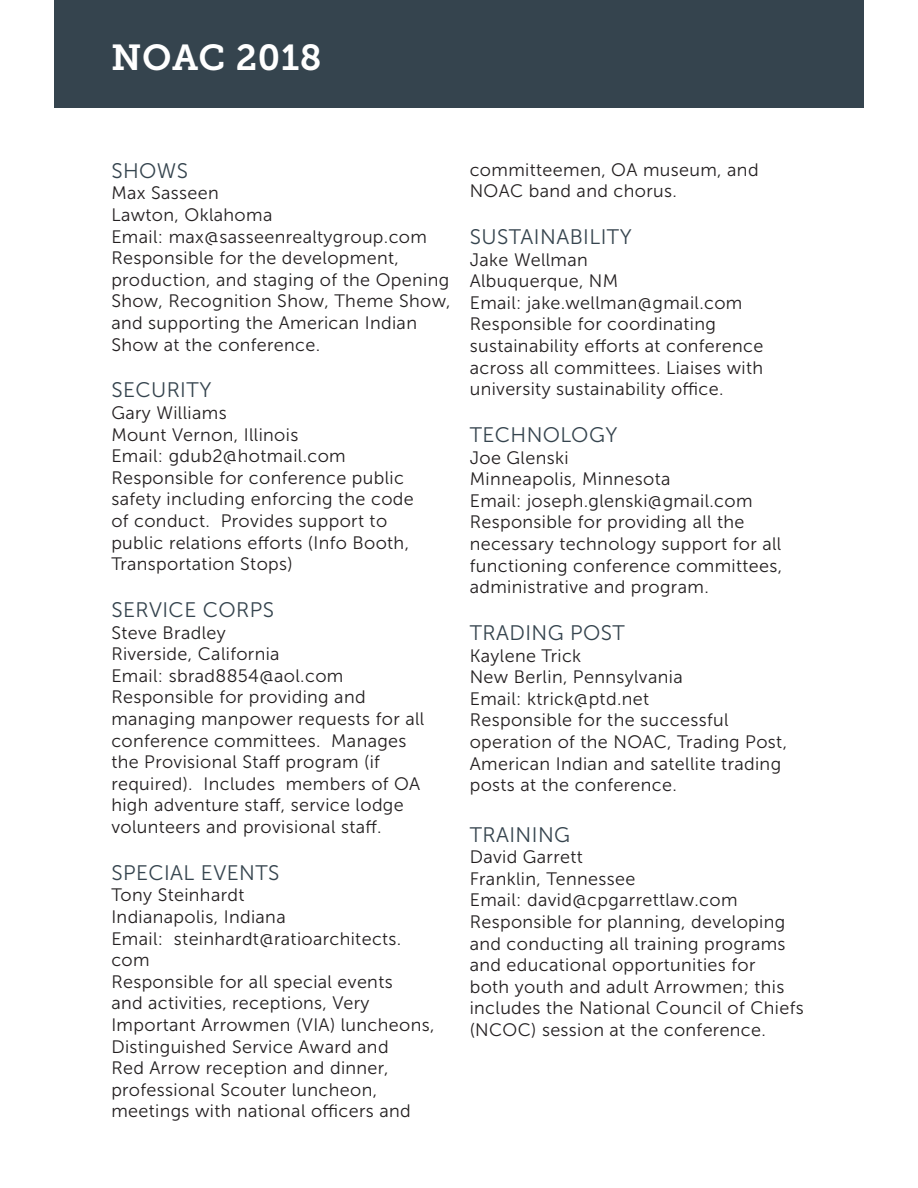
<style>
.page{position:relative;width:918px;height:1188px;background:#fff}
.page>*{position:absolute;margin:0;border:0;box-sizing:border-box;transform-origin:0 0}
.t1{font:36px "Museo Slab 700";letter-spacing:.015em;color:#fff}
.t2{font:21px "Museo Sans 300";letter-spacing:.02em;color:#35444e}
.t3{font:18px/21.6px "Museo Sans 300";letter-spacing:.02em;color:#231f20}
</style>
<div class="page">
<div style="left:54px;top:0;width:810px;height:108px;background:#35444e"></div>
<p class="t1" style="left:111px;top:37px;width:212px">NOAC 2018</p>
<p class="t2" style="left:111px;top:159px;width:78px">SHOWS</p>
<p class="t3" style="left:111px;top:182px;width:109px">Max Sasseen</p>
<p class="t3" style="left:111px;top:204px;width:163px">Lawton, Oklahoma</p>
<p class="t3" style="left:111px;top:226px;width:317px">Email: max@sasseenrealtygroup.com</p>
<p class="t3" style="left:111px;top:247px;width:341px">Responsible for the development, production, and staging of the Opening Show, Recognition Show, Theme Show, and supporting the American Indian Show at the conference.</p>
<p class="t2" style="left:111px;top:379px;width:102px">SECURITY</p>
<p class="t3" style="left:111px;top:402px;width:117px">Gary Williams</p>
<p class="t3" style="left:111px;top:424px;width:188px">Mount Vernon, Illinois</p>
<p class="t3" style="left:111px;top:445px;width:236px">Email: gdub2@hotmail.com</p>
<p class="t3" style="left:111px;top:467px;width:304px">Responsible for conference public safety including enforcing the code of conduct. Provides support to public relations efforts (Info Booth, Transportation Stops)</p>
<p class="t2" style="left:111px;top:598px;width:164px">SERVICE CORPS</p>
<p class="t3" style="left:111px;top:622px;width:116px">Steve Bradley</p>
<p class="t3" style="left:111px;top:643px;width:170px">Riverside, California</p>
<p class="t3" style="left:111px;top:665px;width:234px">Email: sbrad8854@aol.com</p>
<p class="t3" style="left:111px;top:686px;width:314px">Responsible for providing and managing manpower requests for all conference committees. Manages the Provisional Staff program (if required). Includes members of OA high adventure staff, service lodge volunteers and provisional staff.</p>
<p class="t2" style="left:111px;top:861px;width:170px">SPECIAL EVENTS</p>
<p class="t3" style="left:111px;top:884px;width:135px">Tony Steinhardt</p>
<p class="t3" style="left:111px;top:906px;width:176px">Indianapolis, Indiana</p>
<p class="t3" style="left:111px;top:928px;width:292px">Email: steinhardt@ratioarchitects. com</p>
<p class="t3" style="left:111px;top:971px;width:325px">Responsible for all special events<br>and activities, receptions, Very Important Arrowmen (VIA) luncheons, Distinguished Service Award and<br>Red Arrow reception and dinner, professional Scouter luncheon, meetings with national officers and</p>
<p class="t3" style="left:470px;top:159px;width:290px">committeemen, OA museum, and<br>NOAC band and chorus.</p>
<p class="t2" style="left:470px;top:225px;width:164px">SUSTAINABILITY</p>
<p class="t3" style="left:470px;top:249px;width:120px">Jake Wellman</p>
<p class="t3" style="left:470px;top:270px;width:150px">Albuquerque, NM</p>
<p class="t3" style="left:470px;top:292px;width:274px">Email: jake.wellman@gmail.com</p>
<p class="t3" style="left:470px;top:313px;width:295px">Responsible for coordinating sustainability efforts at conference across all committees. Liaises with university sustainability office.</p>
<p class="t2" style="left:470px;top:423px;width:149px">TECHNOLOGY</p>
<p class="t3" style="left:470px;top:447px;width:100px">Joe Glenski</p>
<p class="t3" style="left:470px;top:468px;width:202px">Minneapolis, Minnesota</p>
<p class="t3" style="left:470px;top:490px;width:284px">Email: joseph.glenski@gmail.com</p>
<p class="t3" style="left:470px;top:511px;width:314px">Responsible for providing all the necessary technology support for all functioning conference committees, administrative and program.</p>
<p class="t2" style="left:470px;top:621px;width:157px">TRADING POST</p>
<p class="t3" style="left:470px;top:645px;width:113px">Kaylene Trick</p>
<p class="t3" style="left:470px;top:666px;width:214px">New Berlin, Pennsylvania</p>
<p class="t3" style="left:470px;top:688px;width:181px">Email: ktrick@ptd.net</p>
<p class="t3" style="left:470px;top:709px;width:319px">Responsible for the successful operation of the NOAC, Trading Post, American Indian and satellite trading posts at the conference.</p>
<p class="t2" style="left:470px;top:823px;width:102px">TRAINING</p>
<p class="t3" style="left:470px;top:846px;width:115px">David Garrett</p>
<p class="t3" style="left:470px;top:868px;width:167px">Franklin, Tennessee</p>
<p class="t3" style="left:470px;top:889px;width:269px">Email: david@cpgarrettlaw.com</p>
<p class="t3" style="left:470px;top:911px;width:336px">Responsible for planning, developing and conducting all training programs and educational opportunities for<br>both youth and adult Arrowmen; this includes the National Council of Chiefs (NCOC) session at the conference.</p>
</div>
